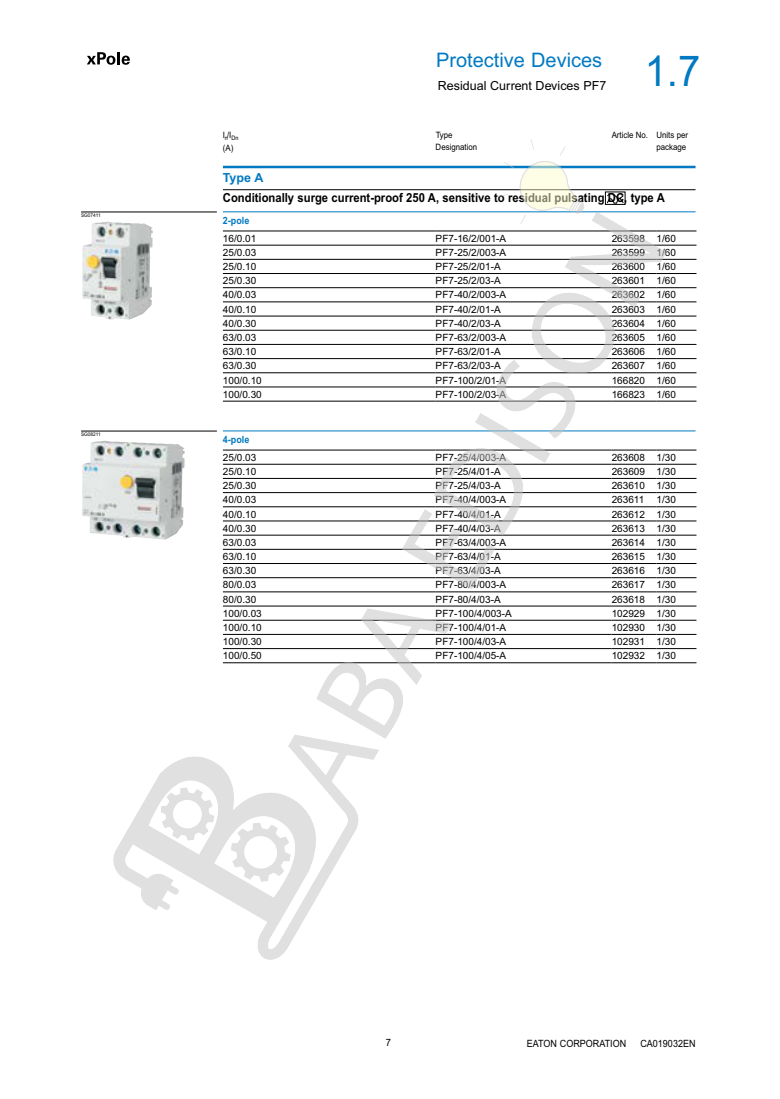
<style>
.page{position:relative;width:780px;height:1099px;background:#fff}
.page>*{position:absolute;margin:0;border:0;box-sizing:border-box;transform-origin:0 0}
.t1{font:42.5px "Arial";color:#007ac2;scale:.94 1}
.t2{font:20px "Arial";color:#007ac2}
.t3{font:700 12.5px "Arial";color:#000;scale:.9 1}
.t4{font:12.5px "Arial";color:#000}
.t5{font:700 12.5px "Arial";color:#007ac2}
.t6{font:10px "Arial";color:#000}
.t7{font:10px "Arial";color:#000;scale:.9 1}
.t8{font:700 10px "Arial";color:#007ac2;scale:.9 1}
.t9{font:10px "Arial";color:#000;scale:.94 1}
.t10{font:8.75px/12.5px "Arial";color:#000;scale:.9 1}
.t11{font:5px "Arial";color:#000;scale:.94 1}
</style>
<div class="page">
<svg style="left:87px;top:52px;width:43px;height:13px"></svg>
<hr style="left:223px;top:166px;width:472px;height:2px;background:#007ac2">
<hr style="left:223px;top:189px;width:472px;height:1px;background:#000">
<img style="left:82px;top:221px;width:31px;height:98px">
<hr style="left:81px;top:212px;width:136px;height:1px;background:#000">
<hr style="left:656px;top:245px;width:40px;height:1px;background:#000">
<hr style="left:656px;top:259px;width:40px;height:1px;background:#000">
<hr style="left:656px;top:273px;width:40px;height:1px;background:#000">
<hr style="left:656px;top:287px;width:40px;height:1px;background:#000">
<hr style="left:656px;top:302px;width:40px;height:1px;background:#000">
<hr style="left:656px;top:316px;width:40px;height:1px;background:#000">
<hr style="left:656px;top:330px;width:40px;height:1px;background:#000">
<hr style="left:656px;top:231px;width:40px;height:1px;background:#000">
<hr style="left:656px;top:344px;width:40px;height:1px;background:#000">
<hr style="left:656px;top:358px;width:40px;height:1px;background:#000">
<hr style="left:656px;top:372px;width:40px;height:1px;background:#000">
<hr style="left:656px;top:387px;width:40px;height:1px;background:#000">
<hr style="left:656px;top:401px;width:40px;height:1px;background:#000">
<hr style="left:223px;top:212px;width:472px;height:1px;background:#007ac2">
<img style="left:82px;top:440px;width:31px;height:95px">
<hr style="left:81px;top:431px;width:136px;height:1px;background:#000">
<hr style="left:656px;top:464px;width:40px;height:1px;background:#000">
<hr style="left:656px;top:478px;width:40px;height:1px;background:#000">
<hr style="left:656px;top:492px;width:40px;height:1px;background:#000">
<hr style="left:656px;top:506px;width:40px;height:1px;background:#000">
<hr style="left:656px;top:520px;width:40px;height:1px;background:#000">
<hr style="left:656px;top:535px;width:40px;height:1px;background:#000">
<hr style="left:656px;top:549px;width:40px;height:1px;background:#000">
<hr style="left:656px;top:450px;width:40px;height:1px;background:#000">
<hr style="left:656px;top:563px;width:40px;height:1px;background:#000">
<hr style="left:656px;top:577px;width:40px;height:1px;background:#000">
<hr style="left:656px;top:591px;width:40px;height:1px;background:#000">
<hr style="left:656px;top:606px;width:40px;height:1px;background:#000">
<hr style="left:656px;top:620px;width:40px;height:1px;background:#000">
<hr style="left:656px;top:634px;width:40px;height:1px;background:#000">
<hr style="left:656px;top:648px;width:40px;height:1px;background:#000">
<hr style="left:656px;top:662px;width:40px;height:1px;background:#000">
<hr style="left:223px;top:430px;width:472px;height:1px;background:#007ac2">
<img style="left:113px;top:139px;width:553px;height:820px">
<p class="t11" style="left:81px;top:214px;width:22px">SG07411</p>
<p class="t11" style="left:81px;top:433px;width:22px">SG08211</p>
<h2 class="t2" style="left:436px;top:53px;width:168px">Protective Devices</h2>
<p class="t4" style="left:438px;top:81px;width:170px">Residual Current Devices PF7</p>
<h1 class="t1" style="left:644px;top:55px;width:61px">1.7</h1>
<p class="t10" style="left:223px;top:129px;width:19px">I<sub>n</sub>/I<sub>Dn </sub>(A)</p>
<p class="t10" style="left:435px;top:129px;width:48px">Type<br>Designation</p>
<p class="t10" style="left:611px;top:129px;width:86px;text-align:right">Article No. Units per package</p>
<p class="t5" style="left:223px;top:173px;width:42px">Type A</p>
<p class="t3" style="left:223px;top:193px;width:492px">Conditionally surge current-proof 250 A, sensitive to residual pulsating DC, type A</p>
<p class="t8" style="left:223px;top:217px;width:31px">2-pole</p>
<p class="t6" style="left:223px;top:234px;width:35px">16/0.01</p>
<p class="t6" style="left:435px;top:234px;width:72px">PF7-16/2/001-A</p>
<p class="t6" style="left:611px;top:234px;width:66px">263598 1/60</p>
<p class="t6" style="left:223px;top:249px;width:35px">25/0.03</p>
<p class="t6" style="left:435px;top:249px;width:72px">PF7-25/2/003-A</p>
<p class="t6" style="left:611px;top:249px;width:66px">263599 1/60</p>
<p class="t6" style="left:223px;top:263px;width:35px">25/0.10</p>
<p class="t6" style="left:435px;top:263px;width:67px">PF7-25/2/01-A</p>
<p class="t6" style="left:611px;top:263px;width:66px">263600 1/60</p>
<p class="t6" style="left:223px;top:277px;width:35px">25/0.30</p>
<p class="t6" style="left:435px;top:277px;width:67px">PF7-25/2/03-A</p>
<p class="t6" style="left:611px;top:277px;width:66px">263601 1/60</p>
<p class="t6" style="left:223px;top:291px;width:35px">40/0.03</p>
<p class="t6" style="left:435px;top:291px;width:72px">PF7-40/2/003-A</p>
<p class="t6" style="left:611px;top:291px;width:66px">263602 1/60</p>
<p class="t6" style="left:223px;top:305px;width:35px">40/0.10</p>
<p class="t6" style="left:435px;top:305px;width:67px">PF7-40/2/01-A</p>
<p class="t6" style="left:611px;top:305px;width:66px">263603 1/60</p>
<p class="t6" style="left:223px;top:319px;width:35px">40/0.30</p>
<p class="t6" style="left:435px;top:319px;width:67px">PF7-40/2/03-A</p>
<p class="t6" style="left:611px;top:319px;width:66px">263604 1/60</p>
<p class="t6" style="left:223px;top:334px;width:35px">63/0.03</p>
<p class="t6" style="left:435px;top:334px;width:72px">PF7-63/2/003-A</p>
<p class="t6" style="left:611px;top:334px;width:66px">263605 1/60</p>
<p class="t6" style="left:223px;top:348px;width:35px">63/0.10</p>
<p class="t6" style="left:435px;top:348px;width:67px">PF7-63/2/01-A</p>
<p class="t6" style="left:611px;top:348px;width:66px">263606 1/60</p>
<p class="t6" style="left:223px;top:362px;width:35px">63/0.30</p>
<p class="t6" style="left:435px;top:362px;width:67px">PF7-63/2/03-A</p>
<p class="t6" style="left:611px;top:362px;width:66px">263607 1/60</p>
<p class="t6" style="left:223px;top:376px;width:40px">100/0.10</p>
<p class="t6" style="left:435px;top:376px;width:72px">PF7-100/2/01-A</p>
<p class="t6" style="left:611px;top:376px;width:66px">166820 1/60</p>
<p class="t6" style="left:223px;top:390px;width:40px">100/0.30</p>
<p class="t6" style="left:435px;top:390px;width:72px">PF7-100/2/03-A</p>
<p class="t6" style="left:611px;top:390px;width:66px">166823 1/60</p>
<p class="t8" style="left:223px;top:436px;width:31px">4-pole</p>
<p class="t6" style="left:223px;top:453px;width:35px">25/0.03</p>
<p class="t6" style="left:435px;top:453px;width:72px">PF7-25/4/003-A</p>
<p class="t6" style="left:611px;top:453px;width:66px">263608 1/30</p>
<p class="t6" style="left:223px;top:467px;width:35px">25/0.10</p>
<p class="t6" style="left:435px;top:467px;width:67px">PF7-25/4/01-A</p>
<p class="t6" style="left:611px;top:467px;width:66px">263609 1/30</p>
<p class="t6" style="left:223px;top:482px;width:35px">25/0.30</p>
<p class="t6" style="left:435px;top:482px;width:67px">PF7-25/4/03-A</p>
<p class="t6" style="left:611px;top:482px;width:66px">263610 1/30</p>
<p class="t6" style="left:223px;top:496px;width:35px">40/0.03</p>
<p class="t6" style="left:435px;top:496px;width:72px">PF7-40/4/003-A</p>
<p class="t6" style="left:611px;top:496px;width:66px">263611 1/30</p>
<p class="t6" style="left:223px;top:510px;width:35px">40/0.10</p>
<p class="t6" style="left:435px;top:510px;width:67px">PF7-40/4/01-A</p>
<p class="t6" style="left:611px;top:510px;width:66px">263612 1/30</p>
<p class="t6" style="left:223px;top:524px;width:35px">40/0.30</p>
<p class="t6" style="left:435px;top:524px;width:67px">PF7-40/4/03-A</p>
<p class="t6" style="left:611px;top:524px;width:66px">263613 1/30</p>
<p class="t6" style="left:223px;top:538px;width:35px">63/0.03</p>
<p class="t6" style="left:435px;top:538px;width:72px">PF7-63/4/003-A</p>
<p class="t6" style="left:611px;top:538px;width:66px">263614 1/30</p>
<p class="t6" style="left:223px;top:552px;width:35px">63/0.10</p>
<p class="t6" style="left:435px;top:552px;width:67px">PF7-63/4/01-A</p>
<p class="t6" style="left:611px;top:552px;width:66px">263615 1/30</p>
<p class="t6" style="left:223px;top:567px;width:35px">63/0.30</p>
<p class="t6" style="left:435px;top:567px;width:67px">PF7-63/4/03-A</p>
<p class="t6" style="left:611px;top:567px;width:66px">263616 1/30</p>
<p class="t6" style="left:223px;top:581px;width:35px">80/0.03</p>
<p class="t6" style="left:435px;top:581px;width:72px">PF7-80/4/003-A</p>
<p class="t6" style="left:611px;top:581px;width:66px">263617 1/30</p>
<p class="t6" style="left:223px;top:595px;width:35px">80/0.30</p>
<p class="t6" style="left:435px;top:595px;width:67px">PF7-80/4/03-A</p>
<p class="t6" style="left:611px;top:595px;width:66px">263618 1/30</p>
<p class="t6" style="left:223px;top:609px;width:40px">100/0.03</p>
<p class="t6" style="left:435px;top:609px;width:78px">PF7-100/4/003-A</p>
<p class="t6" style="left:611px;top:609px;width:66px">102929 1/30</p>
<p class="t6" style="left:223px;top:623px;width:40px">100/0.10</p>
<p class="t6" style="left:435px;top:623px;width:72px">PF7-100/4/01-A</p>
<p class="t6" style="left:611px;top:623px;width:66px">102930 1/30</p>
<p class="t6" style="left:223px;top:638px;width:40px">100/0.30</p>
<p class="t6" style="left:435px;top:638px;width:72px">PF7-100/4/03-A</p>
<p class="t6" style="left:611px;top:638px;width:66px">102931 1/30</p>
<p class="t6" style="left:223px;top:652px;width:40px">100/0.50</p>
<p class="t6" style="left:435px;top:652px;width:72px">PF7-100/4/05-A</p>
<p class="t6" style="left:611px;top:652px;width:66px">102932 1/30</p>
<p class="t9" style="left:385px;top:1039px;width:7px">7</p>
<p class="t7" style="left:527px;top:1039px;width:112px">EATON CORPORATION</p>
<p class="t7" style="left:640px;top:1039px;width:63px">CA019032EN</p>
</div>
